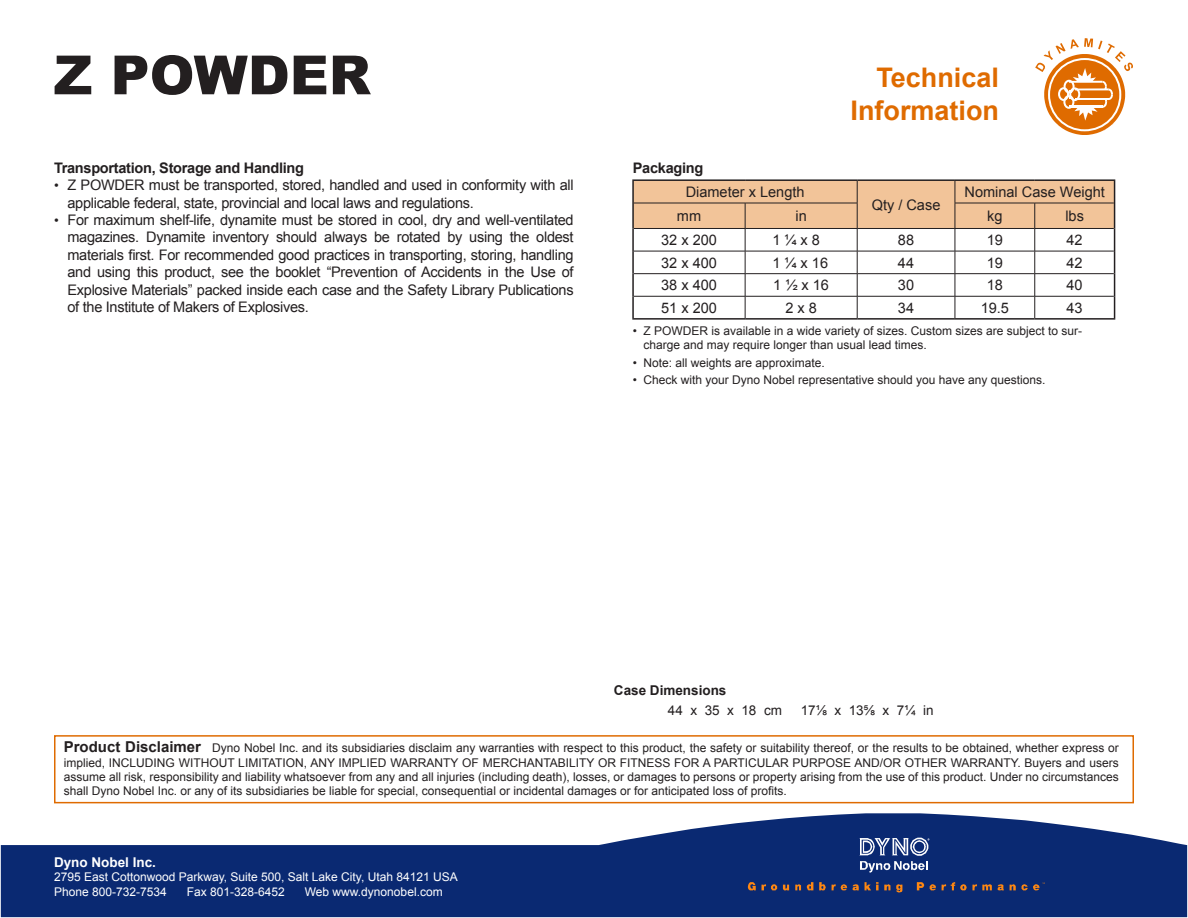
<style>
.page{position:relative;width:1188px;height:918px;background:#fff}
.page>*{position:absolute;margin:0;border:0;box-sizing:border-box;transform-origin:0 0}
.t1{font:900 54px "Arial";color:#231f20}
.t2{font:700 27px/32.4px "Arial";color:#df6b00;text-align:right}
.Heading_1{font:14.55px/17.4px "Arial";letter-spacing:-.02em;color:#231f20}
.Heading_1-2{font:700 14.55px "Arial";letter-spacing:-.02em;color:#231f20}
.Heading_1-3{font:14.55px "Arial";color:#231f20}
.Brødtekst_sentrert_9{font:13.5px "Arial";color:#231f20}
.Brødtekst_sentrert_9-2{font:700 13.5px "Arial";color:#231f20}
.t3{font:700 13.5px "Arial";color:#fff}
.Heading_1-4{font:12px/14.4px "Arial";color:#231f20;text-align:justify}
.t4{font:12px/14.4px "Arial";color:#fff}
.s1{font-size:13.5px}
.s2{font-weight:700;font-size:15px}
</style>
<div class="page">
<svg style="left:1px;top:813px;width:1186px;height:104px;fill:#0a2972"></svg>
<svg style="left:748px;top:882px;width:8px;height:8px"></svg>
<svg style="left:762px;top:884px;width:15px;height:6px"></svg>
<svg style="left:783px;top:885px;width:6px;height:5px"></svg>
<svg style="left:795px;top:884px;width:6px;height:6px"></svg>
<svg style="left:807px;top:882px;width:6px;height:8px"></svg>
<svg style="left:819px;top:882px;width:7px;height:8px"></svg>
<svg style="left:832px;top:884px;width:15px;height:6px"></svg>
<svg style="left:853px;top:884px;width:6px;height:6px"></svg>
<svg style="left:865px;top:882px;width:25px;height:8px"></svg>
<svg style="left:896px;top:884px;width:6px;height:8px"></svg>
<svg style="left:917px;top:882px;width:7px;height:8px"></svg>
<svg style="left:930px;top:884px;width:6px;height:6px"></svg>
<svg style="left:942px;top:882px;width:50px;height:8px"></svg>
<svg style="left:998px;top:884px;width:6px;height:6px"></svg>
<svg style="left:1010px;top:884px;width:6px;height:6px"></svg>
<svg style="left:859px;top:838px;width:71px;height:35px;background:#556b9d"></svg>
<svg style="left:1022px;top:883px;width:23px;height:7px"></svg>
<div style="left:54px;top:735px;width:1080px;height:68px;border:2px solid #df6b00"></div>
<svg style="left:1035px;top:38px;width:98px;height:97px"></svg>
<hr style="left:632px;top:228px;width:2px;height:23px;background:#231f20">
<hr style="left:632px;top:251px;width:2px;height:23px;background:#231f20">
<hr style="left:632px;top:274px;width:2px;height:22px;background:#231f20">
<hr style="left:632px;top:296px;width:2px;height:22px;background:#231f20">
<hr style="left:632px;top:318px;width:113px;height:2px;background:#231f20">
<hr style="left:745px;top:318px;width:112px;height:2px;background:#231f20">
<hr style="left:857px;top:318px;width:98px;height:2px;background:#231f20">
<hr style="left:955px;top:318px;width:80px;height:2px;background:#231f20">
<hr style="left:1035px;top:318px;width:80px;height:2px;background:#231f20">
<hr style="left:632px;top:179px;width:113px;height:2px;background:#231f20">
<hr style="left:632px;top:181px;width:2px;height:22px;background:#231f20">
<hr style="left:745px;top:179px;width:112px;height:2px;background:#231f20">
<hr style="left:857px;top:179px;width:98px;height:2px;background:#231f20">
<hr style="left:955px;top:179px;width:80px;height:2px;background:#231f20">
<hr style="left:1035px;top:179px;width:80px;height:2px;background:#231f20">
<hr style="left:632px;top:203px;width:2px;height:25px;background:#231f20">
<svg style="left:633px;top:180px;width:482px;height:138px"></svg>
<p class="t1" style="left:54px;top:36px;width:319px">Z POWDER</p>
<p class="Heading_1-2" style="left:54px;top:157px;width:252px">Transportation, Storage and Handling</p>
<p class="Heading_1" style="left:68px;top:176px;width:508px;text-indent:-14px"><span class="s1">•</span> Z POWDER must be transported, stored, handled and used in conformity with all applicable federal, state, provincial and local laws and regulations.</p>
<p class="Heading_1" style="left:68px;top:211px;width:508px;text-align:justify;text-indent:-14px"><span class="s1">•</span> For maximum shelf-life, dynamite must be stored in cool, dry and well-ventilated magazines. Dynamite inventory should always be rotated by using the oldest materials first. For recommended good practices in transporting, storing, handling and using this product, see the booklet “Prevention of Accidents in the Use of Explosive Materials” packed inside each case and the Safety Library Publications of the Institute of Makers of Explosives.</p>
<p class="Heading_1-2" style="left:633px;top:157px;width:72px">Packaging</p>
<h2 class="t2" style="left:851px;top:62px;width:150px">Technical<br>Information</h2>
<p class="Heading_1-3" style="left:965px;top:182px;width:142px">Nominal Case Weight</p>
<p class="Heading_1-3" style="left:686px;top:182px;width:120px">Diameter x Length</p>
<p class="Heading_1" style="left:872px;top:196px;width:70px">Qty / Case</p>
<p class="Heading_1" style="left:677px;top:207px;width:26px">mm</p>
<p class="Heading_1" style="left:796px;top:207px;width:13px">in</p>
<p class="Heading_1" style="left:987px;top:207px;width:17px">kg</p>
<p class="Heading_1" style="left:1065px;top:207px;width:20px">lbs</p>
<p class="Heading_1" style="left:661px;top:231px;width:57px">32 x 200</p>
<p class="Heading_1" style="left:772px;top:231px;width:49px">1 1/4 x 8</p>
<p class="Heading_1" style="left:898px;top:231px;width:18px">88</p>
<p class="Heading_1" style="left:987px;top:231px;width:18px">19</p>
<p class="Heading_1" style="left:1067px;top:231px;width:18px">42</p>
<p class="Heading_1" style="left:661px;top:254px;width:57px">32 x 400</p>
<p class="Heading_1" style="left:772px;top:254px;width:57px">1 1/4 x 16</p>
<p class="Heading_1" style="left:898px;top:254px;width:18px">44</p>
<p class="Heading_1" style="left:987px;top:254px;width:18px">19</p>
<p class="Heading_1" style="left:1067px;top:254px;width:18px">42</p>
<p class="Heading_1" style="left:661px;top:276px;width:57px">38 x 400</p>
<p class="Heading_1" style="left:773px;top:276px;width:57px">1 1/2 x 16</p>
<p class="Heading_1" style="left:898px;top:276px;width:18px">30</p>
<p class="Heading_1" style="left:987px;top:276px;width:18px">18</p>
<p class="Heading_1" style="left:1067px;top:276px;width:18px">40</p>
<p class="Heading_1" style="left:661px;top:299px;width:57px">51 x 200</p>
<p class="Heading_1" style="left:785px;top:299px;width:33px">2 x 8</p>
<p class="Heading_1" style="left:898px;top:299px;width:18px">34</p>
<p class="Heading_1" style="left:981px;top:299px;width:30px">19.5</p>
<p class="Heading_1" style="left:1067px;top:299px;width:18px">43</p>
<p class="Heading_1-4" style="left:643px;top:323px;width:440px;text-indent:-10px">• Z POWDER is available in a wide variety of sizes. Custom sizes are subject to sur&shy;charge and may require longer than usual lead times.</p>
<p class="Heading_1-4" style="left:633px;top:356px;width:193px">• Note: all weights are approximate.</p>
<p class="Heading_1-4" style="left:633px;top:372px;width:414px">• Check with your Dyno Nobel representative should you have any questions.</p>
<p class="Brødtekst_sentrert_9-2" style="left:614px;top:681px;width:114px">Case Dimensions</p>
<p class="Brødtekst_sentrert_9" style="left:668px;top:701px;width:116px">44 x 35 x 18 cm</p>
<p class="Brødtekst_sentrert_9" style="left:801px;top:701px;width:134px">17⅛ x 13⅝ x 7¼ in</p>
<p class="Heading_1-4" style="left:64px;top:741px;width:1056px"><span class="s2">Product Disclaimer</span> Dyno Nobel Inc. and its subsidiaries disclaim any warranties with respect to this product, the safety or suitability thereof, or the results to be obtained, whether express or implied, INCLUDING WITHOUT LIMITATION, ANY IMPLIED WARRANTY OF MERCHANTABILITY OR FITNESS FOR A PARTICULAR PURPOSE AND/OR OTHER WARRANTY. Buyers and users assume all risk, responsibility and liability whatsoever from any and all injuries (including death), losses, or damages to persons or property arising from the use of this product. Under no circumstances shall Dyno Nobel Inc. or any of its subsidiaries be liable for special, consequential or incidental damages or for anticipated loss of profits.</p>
<p class="t3" style="left:54px;top:853px;width:104px">Dyno Nobel Inc.</p>
<p class="t4" style="left:54px;top:870px;width:405px">2795 East Cottonwood Parkway, Suite 500, Salt Lake City, Utah 84121 USA<br>Phone 800-732-7534</p>
<p class="t4" style="left:187px;top:884px;width:100px">Fax 801-328-6452</p>
<p class="t4" style="left:305px;top:884px;width:139px">Web www.dynonobel.com</p>
</div>
